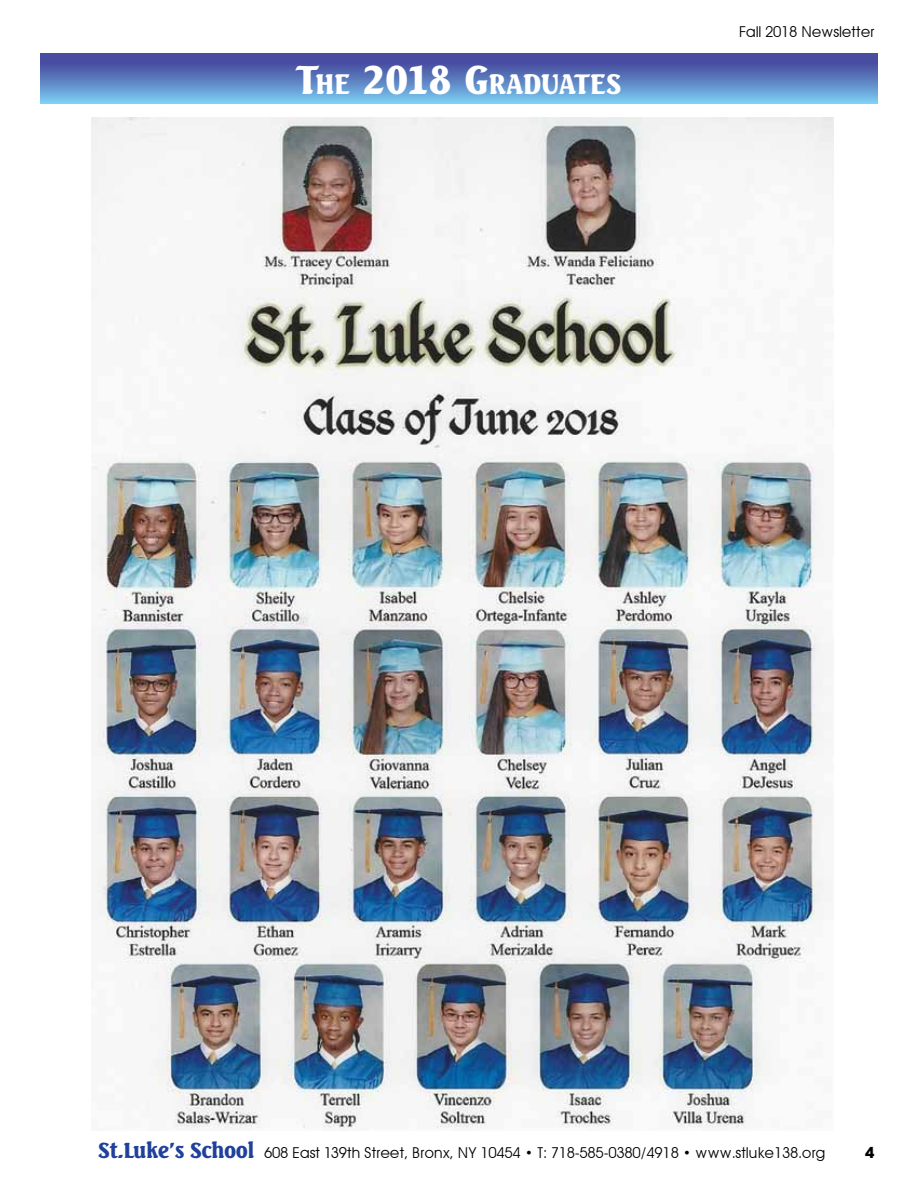
<style>
.page{position:relative;width:918px;height:1188px;background:#fff}
.page>*{position:absolute;margin:0;border:0;box-sizing:border-box;transform-origin:0 0}
.t1{font:800 27.3px "Seagull BT";letter-spacing:-.015em;color:#fff}
.t2{font:15px "Avant Garde";letter-spacing:-.02em;color:#000}
.t3{font:700 15px "Avant Garde";color:#000}
.s1{font-size:39px}
.s2{font-family:"Seagull BT";font-weight:800;font-size:21px;color:#20419b}
</style>
<div class="page">
<svg style="left:40px;top:54px;width:838px;height:49px;background:#5c7fc0"></svg>
<img style="left:91px;top:118px;width:743px;height:1010px">
<h1 class="t1" style="left:296px;top:67px;width:327px"><span class="s1">T</span>HE <span class="s1">2018 G</span>RADUATES</h1>
<p class="t2" style="left:739px;top:22px;width:137px">Fall 2018 Newsletter</p>
<p class="t2" style="left:98px;top:1144px;width:729px"><span class="s2">St.Luke’s School</span> 608 East 139th Street, Bronx, NY 10454 • T: 718-585-0380/4918 • www.stluke138.org</p>
<p class="t3" style="left:865px;top:1143px;width:11px">4</p>
</div>
